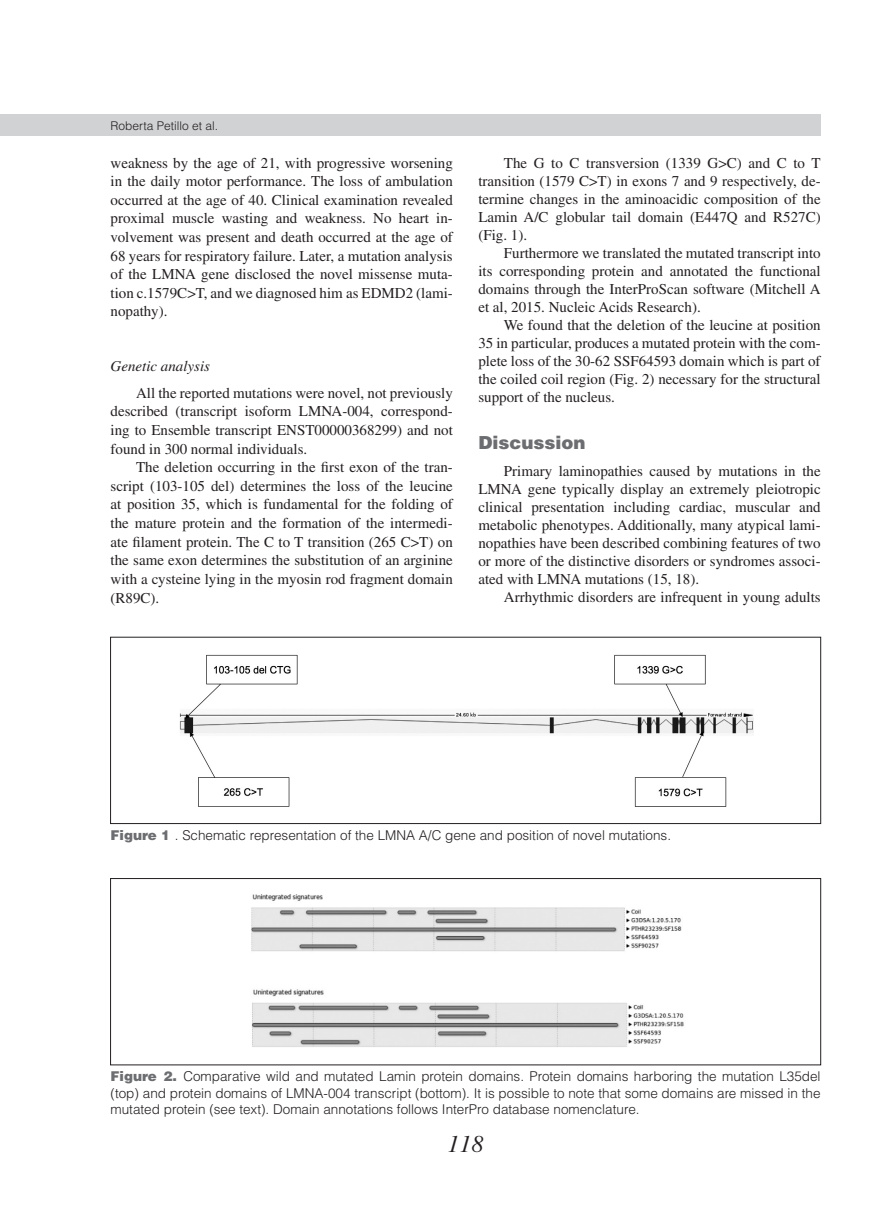
<style>
.page{position:relative;width:893px;height:1212px;background:#fff}
.page>*{position:absolute;margin:0;border:0;box-sizing:border-box;transform-origin:0 0}
.t1{font:italic 24px "Times LT Std";color:#231f20}
._07_PARAGRAFO{font:900 18px "Helvetica LT Std";color:#6c6d70}
._09a_TESTO{font:15px/18.6px "Times LT Std";color:#231f20;text-align:justify}
._08_SOTTOPARAGRAFO{font:italic 15px "Times LT Std";color:#231f20}
._11_dida_FIG_TAB{font:300 13.5px/16.2px "Helvetica LT Std";color:#231f20;text-align:justify}
.t2{font:300 12px "Helvetica LT Std";color:#231f20}
.s1{font-weight:900;color:#6c6d70}
</style>
<div class="page">
<div style="left:0;top:115px;width:821px;height:21px;background:#d1d2d4"></div>
<img style="left:179px;top:654px;width:574px;height:153px">
<div style="left:110px;top:637px;width:711px;height:187px;border:1px solid #231f20"></div>
<img style="left:251px;top:894px;width:433px;height:153px">
<div style="left:110px;top:878px;width:711px;height:187px;border:1px solid #231f20"></div>
<p class="t2" style="left:111px;top:118px;width:109px">Roberta Petillo et al.</p>
<p class="_09a_TESTO" style="left:111px;top:153px;width:344px">weakness by the age of 21, with progressive worsening in the daily motor performance. The loss of ambulation occurred at the age of 40. Clinical examination revealed proximal muscle wasting and weakness. No heart in&shy;volvement was present and death occurred at the age of 68 years for respiratory failure. Later, a mutation analysis of the LMNA gene disclosed the novel missense muta&shy;tion c.1579C&gt;T, and we diagnosed him as EDMD2 (lami&shy;nopathy).</p>
<p class="_08_SOTTOPARAGRAFO" style="left:111px;top:357px;width:101px">Genetic analysis</p>
<p class="_09a_TESTO" style="left:111px;top:383px;width:344px;text-indent:26px">All the reported mutations were novel, not previously described (transcript isoform LMNA-004, correspond&shy;ing to Ensemble transcript ENST00000368299) and not found in 300 normal individuals.</p>
<p class="_09a_TESTO" style="left:111px;top:458px;width:344px;text-indent:26px">The deletion occurring in the first exon of the tran&shy;script (103-105 del) determines the loss of the leucine at position 35, which is fundamental for the folding of the mature protein and the formation of the intermedi&shy;ate filament protein. The C to T transition (265 C&gt;T) on the same exon determines the substitution of an arginine with a cysteine lying in the myosin rod fragment domain (R89C).</p>
<p class="_09a_TESTO" style="left:478px;top:153px;width:344px;line-height:18px;text-indent:26px">The G to C transversion (1339 G&gt;C) and C to T transition (1579 C&gt;T) in exons 7 and 9 respectively, de&shy;termine changes in the aminoacidic composition of the Lamin A/C globular tail domain (E447Q and R527C) (Fig. 1).</p>
<p class="_09a_TESTO" style="left:478px;top:244px;width:344px;line-height:18px;text-indent:26px">Furthermore we translated the mutated transcript into its corresponding protein and annotated the functional domains through the InterProScan software (Mitchell A et al, 2015. Nucleic Acids Research).</p>
<p class="_09a_TESTO" style="left:478px;top:316px;width:344px;line-height:18px;text-indent:26px">We found that the deletion of the leucine at position 35 in particular, produces a mutated protein with the com&shy;plete loss of the 30-62 SSF64593 domain which is part of the coiled coil region (Fig. 2) necessary for the structural support of the nucleus.</p>
<p class="_07_PARAGRAFO" style="left:478px;top:431px;width:109px">Discussion</p>
<p class="_09a_TESTO" style="left:478px;top:462px;width:344px;line-height:18px;text-indent:26px">Primary laminopathies caused by mutations in the LMNA gene typically display an extremely pleiotropic clinical presentation including cardiac, muscular and metabolic phenotypes. Additionally, many atypical lami&shy;nopathies have been described combining features of two or more of the distinctive disorders or syndromes associ&shy;ated with LMNA mutations (15, 18).</p>
<p class="_09a_TESTO" style="left:504px;top:588px;width:318px">Arrhythmic disorders are infrequent in young adults</p>
<p class="_11_dida_FIG_TAB" style="left:111px;top:827px;width:562px"><span class="s1">Figure 1</span> . Schematic representation of the LMNA A/C gene and position of novel mutations.</p>
<p class="_11_dida_FIG_TAB" style="left:111px;top:1068px;width:712px"><span class="s1">Figure 2.</span> Comparative wild and mutated Lamin protein domains. Protein domains harboring the mutation L35del (top) and protein domains of LMNA-004 transcript (bottom). It is possible to note that some domains are missed in the mutated protein (see text). Domain annotations follows InterPro database nomenclature.</p>
<p class="t1" style="left:448px;top:1130px;width:37px">118</p>
</div>
